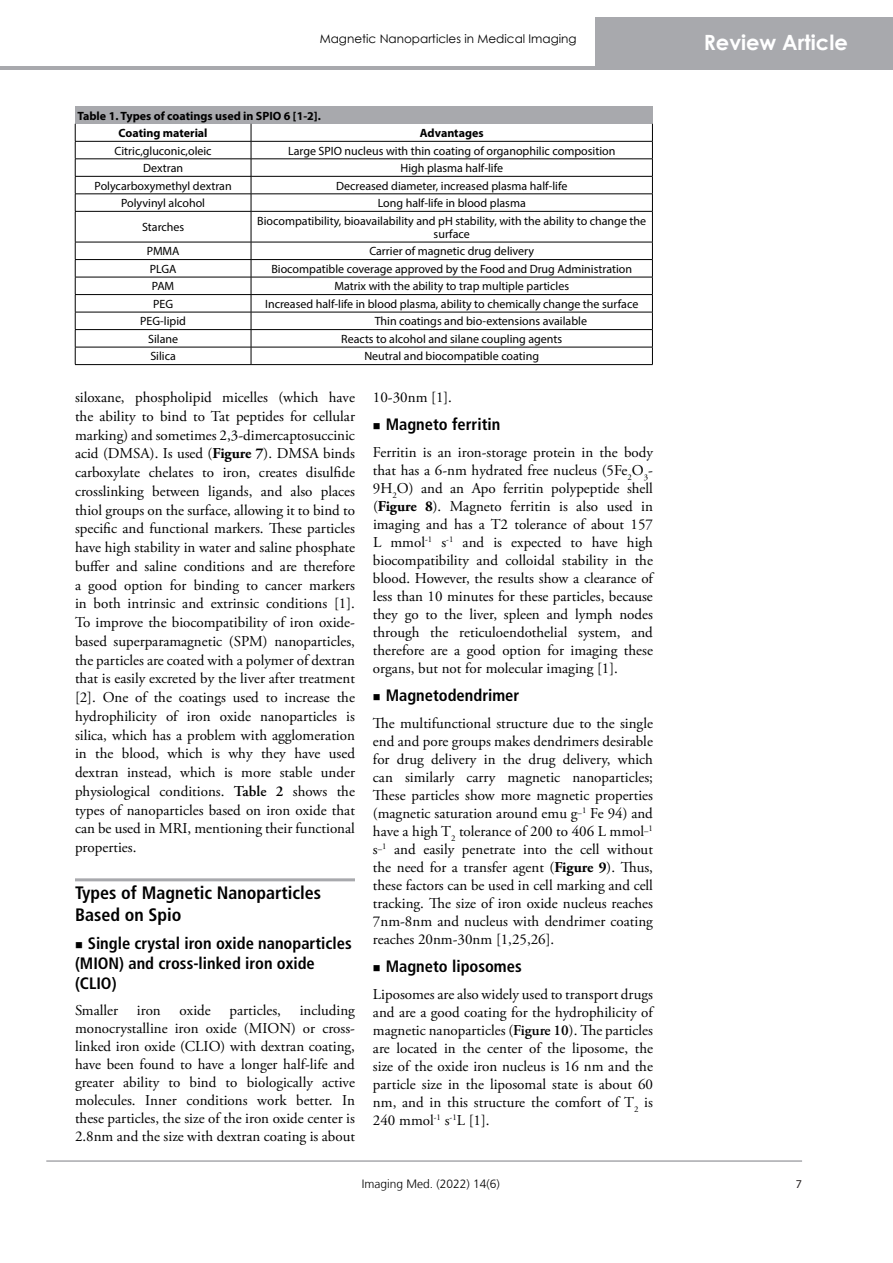
<style>
.page{position:relative;width:893px;height:1263px;background:#fff}
.page>*{position:absolute;margin:0;border:0;box-sizing:border-box;transform-origin:0 0}
.t1{font:700 21px "Century Gothic";color:#fff}
.t2{font:700 condensed 18px/21.6px "Frutiger LT Std";color:#000}
.t3{font:700 condensed 16.5px/19.8px "Frutiger LT Std";color:#000}
.t4{font:15px/18px "Adobe Garamond Pro";color:#000;text-align:justify}
.t5{font:12px/13.2px "Myriad Pro";color:#000;text-align:center}
.t6{font:700 12px/17.5px "Myriad Pro";color:#000}
.t7{font:12px "Century Gothic";color:#000}
.t8{font:300 12px "Frutiger LT";color:#000}
.t9{font:12px "Myriad Pro";color:#231f20}
.s1{font-weight:700}
.s2{font-weight:600}
</style>
<div class="page">
<div style="left:595px;top:18px;width:298px;height:48px;background:#a8a9ad"></div>
<hr style="left:0;top:66px;width:893px;height:3px;background:#a8a9ad">
<hr style="left:46px;top:1160px;width:756px;height:2px;background:#a8a9ad">
<hr style="left:75px;top:878px;width:280px;height:3px;background:#a8a9ad">
<div style="left:75px;top:106px;width:577px;height:18px;background:#a8a9ad"></div>
<hr style="left:75px;top:141px;width:176px;height:1px;background:#000">
<hr style="left:251px;top:141px;width:402px;height:1px;background:#000">
<hr style="left:75px;top:159px;width:176px;height:1px;background:#000">
<hr style="left:251px;top:159px;width:402px;height:1px;background:#000">
<hr style="left:75px;top:176px;width:176px;height:1px;background:#000">
<hr style="left:251px;top:176px;width:402px;height:1px;background:#000">
<hr style="left:75px;top:194px;width:176px;height:1px;background:#000">
<svg style="left:75px;top:124px;width:1px;height:87px"></svg>
<hr style="left:251px;top:194px;width:402px;height:1px;background:#000">
<svg style="left:251px;top:124px;width:1px;height:87px"></svg>
<svg style="left:652px;top:124px;width:1px;height:87px"></svg>
<hr style="left:75px;top:211px;width:176px;height:1px;background:#000">
<hr style="left:75px;top:212px;width:1px;height:30px;background:#000">
<hr style="left:251px;top:211px;width:402px;height:1px;background:#000">
<hr style="left:251px;top:212px;width:1px;height:30px;background:#000">
<hr style="left:652px;top:212px;width:1px;height:30px;background:#000">
<hr style="left:75px;top:242px;width:176px;height:1px;background:#000">
<hr style="left:251px;top:242px;width:402px;height:1px;background:#000">
<hr style="left:75px;top:259px;width:176px;height:1px;background:#000">
<hr style="left:251px;top:259px;width:402px;height:1px;background:#000">
<hr style="left:75px;top:277px;width:176px;height:1px;background:#000">
<hr style="left:251px;top:277px;width:402px;height:1px;background:#000">
<hr style="left:75px;top:294px;width:176px;height:1px;background:#000">
<hr style="left:251px;top:294px;width:402px;height:1px;background:#000">
<hr style="left:75px;top:312px;width:176px;height:1px;background:#000">
<hr style="left:251px;top:312px;width:402px;height:1px;background:#000">
<hr style="left:75px;top:329px;width:176px;height:1px;background:#000">
<hr style="left:251px;top:329px;width:402px;height:1px;background:#000">
<hr style="left:75px;top:347px;width:176px;height:1px;background:#000">
<svg style="left:75px;top:242px;width:1px;height:122px"></svg>
<hr style="left:251px;top:347px;width:402px;height:1px;background:#000">
<svg style="left:251px;top:242px;width:1px;height:122px"></svg>
<svg style="left:652px;top:242px;width:1px;height:122px"></svg>
<hr style="left:75px;top:364px;width:176px;height:1px;background:#000">
<hr style="left:251px;top:364px;width:402px;height:1px;background:#000">
<p class="t7" style="left:320px;top:30px;width:258px">Magnetic Nanoparticles in Medical Imaging</p>
<h1 class="t1" style="left:704px;top:26px;width:146px">Review Article</h1>
<p class="t6" style="left:119px;top:106px;width:204px;text-indent:-41px">Table 1. Types of coatings used in SPIO 6 [1-2].<br>Coating material</p>
<p class="t6" style="left:420px;top:124px;width:65px">Advantages</p>
<p class="t5" style="left:115px;top:144px;width:99px">Citric,gluconic,oleic</p>
<p class="t5" style="left:288px;top:144px;width:329px">Large SPIO nucleus with thin coating of organophilic composition</p>
<p class="t5" style="left:143px;top:161px;width:42px">Dextran</p>
<p class="t5" style="left:400px;top:161px;width:104px">High plasma half-life</p>
<p class="t5" style="left:95px;top:179px;width:139px">Polycarboxymethyl dextran</p>
<p class="t5" style="left:336px;top:179px;width:233px">Decreased diameter, increased plasma half-life</p>
<p class="t5" style="left:121px;top:196px;width:85px">Polyvinyl alcohol</p>
<p class="t5" style="left:378px;top:196px;width:150px">Long half-life in blood plasma</p>
<p class="t5" style="left:142px;top:220px;width:44px">Starches</p>
<p class="t5" style="left:257px;top:214px;width:390px">Biocompatibility, bioavailability and pH stability, with the ability to change the surface</p>
<p class="t5" style="left:147px;top:244px;width:34px">PMMA</p>
<p class="t5" style="left:369px;top:244px;width:166px">Carrier of magnetic drug delivery</p>
<p class="t5" style="left:150px;top:262px;width:28px">PLGA</p>
<p class="t5" style="left:271px;top:262px;width:362px">Biocompatible coverage approved by the Food and Drug Administration</p>
<p class="t5" style="left:152px;top:280px;width:24px">PAM</p>
<p class="t5" style="left:334px;top:280px;width:236px">Matrix with the ability to trap multiple particles</p>
<p class="t5" style="left:153px;top:297px;width:22px">PEG</p>
<p class="t5" style="left:265px;top:297px;width:375px">Increased half-life in blood plasma, ability to chemically change the surface</p>
<p class="t5" style="left:140px;top:315px;width:47px">PEG-lipid</p>
<p class="t5" style="left:375px;top:315px;width:214px">Thin coatings and bio-extensions available</p>
<p class="t5" style="left:148px;top:332px;width:32px">Silane</p>
<p class="t5" style="left:341px;top:332px;width:223px">Reacts to alcohol and silane coupling agents</p>
<p class="t5" style="left:150px;top:350px;width:27px">Silica</p>
<p class="t5" style="left:364px;top:350px;width:176px">Neutral and biocompatible coating</p>
<p class="t4" style="left:373px;top:389px;width:81px">10-30nm [1].</p>
<p class="t3" style="left:386px;top:415px;width:116px">Magneto ferritin</p>
<p class="t4" style="left:373px;top:444px;width:282px">Ferritin is an iron-storage protein in the body that has a 6-nm hydrated free nucleus (5Fe<sub>2</sub>O<sub>3</sub>- 9H<sub>2</sub>O) and an Apo ferritin polypeptide shell (<span class="s1">Figure 8</span>). Magneto ferritin is also used in imaging and has a T2 tolerance of about 157<br>L mmol<sup>-1</sup> s<sup>-1</sup> and is expected to have high biocompatibility and colloidal stability in the blood. However, the results show a clearance of less than 10 minutes for these particles, because they go to the liver, spleen and lymph nodes through the reticuloendothelial system, and therefore are a good option for imaging these organs, but not for molecular imaging [1].</p>
<p class="t3" style="left:386px;top:686px;width:135px">Magnetodendrimer</p>
<p class="t4" style="left:373px;top:714px;width:282px">The multifunctional structure due to the single end and pore groups makes dendrimers desirable for drug delivery in the drug delivery, which can similarly carry magnetic nanoparticles; These particles show more magnetic properties (magnetic saturation around emu g<sup>_1</sup> Fe 94) and have a high T<sub>2</sub> tolerance of 200 to 406 L mmol<sup>_1 </sup>s<sup>_1</sup> and easily penetrate into the cell without the need for a transfer agent (<span class="s1">Figure 9</span>). Thus, these factors can be used in cell marking and cell tracking. The size of iron oxide nucleus reaches 7nm-8nm and nucleus with dendrimer coating reaches 20nm-30nm [1,25,26].</p>
<p class="t3" style="left:386px;top:956px;width:138px">Magneto liposomes</p>
<p class="t4" style="left:373px;top:985px;width:282px">Liposomes are also widely used to transport drugs and are a good coating for the hydrophilicity of magnetic nanoparticles (<span class="s2">Figure 10</span>). The particles are located in the center of the liposome, the size of the oxide iron nucleus is 16 nm and the particle size in the liposomal state is about 60 nm, and in this structure the comfort of T<sub>2</sub> is 240 mmol<sup>-1</sup> s<sup>-1</sup>L [1].</p>
<p class="t4" style="left:75px;top:388px;width:282px;line-height:18.8px">siloxane, phospholipid micelles (which have the ability to bind to Tat peptides for cellular marking) and sometimes 2,3-dimercaptosuccinic acid (DMSA). Is used (<span class="s1">Figure 7</span>). DMSA binds carboxylate chelates to iron, creates disulfide crosslinking between ligands, and also places thiol groups on the surface, allowing it to bind to specific and functional markers. These particles have high stability in water and saline phosphate buffer and saline conditions and are therefore a good option for binding to cancer markers in both intrinsic and extrinsic conditions [1].<br>To improve the biocompatibility of iron oxide&shy;based superparamagnetic (SPM) nanoparticles, the particles are coated with a polymer of dextran that is easily excreted by the liver after treatment [2]. One of the coatings used to increase the hydrophilicity of iron oxide nanoparticles is silica, which has a problem with agglomeration in the blood, which is why they have used dextran instead, which is more stable under physiological conditions. <span class="s2">Table 2</span> shows the types of nanoparticles based on iron oxide that can be used in MRI, mentioning their functional properties.</p>
<p class="t2" style="left:75px;top:882px;width:248px">Types of Magnetic Nanoparticles<br>Based on Spio</p>
<p class="t3" style="left:75px;top:933px;width:278px;text-indent:13px">Single crystal iron oxide nanoparticles (MION) and cross-linked iron oxide (CLIO)</p>
<p class="t4" style="left:75px;top:1002px;width:45px">Smaller</p>
<p class="t4" style="left:137px;top:1002px;width:25px">iron</p>
<p class="t4" style="left:180px;top:1002px;width:33px">oxide</p>
<p class="t4" style="left:230px;top:1002px;width:53px">particles,</p>
<p class="t4" style="left:75px;top:1002px;width:281px;text-indent:225px">including monocrystalline iron oxide (MION) or cross&shy;linked iron oxide (CLIO) with dextran coating, have been found to have a longer half-life and greater ability to bind to biologically active molecules. Inner conditions work better. In these particles, the size of the iron oxide center is 2.8nm and the size with dextran coating is about</p>
<p class="t8" style="left:362px;top:1177px;width:140px">Imaging Med. (2022) 14(6)</p>
<p class="t9" style="left:796px;top:1176px;width:8px">7</p>
</div>
